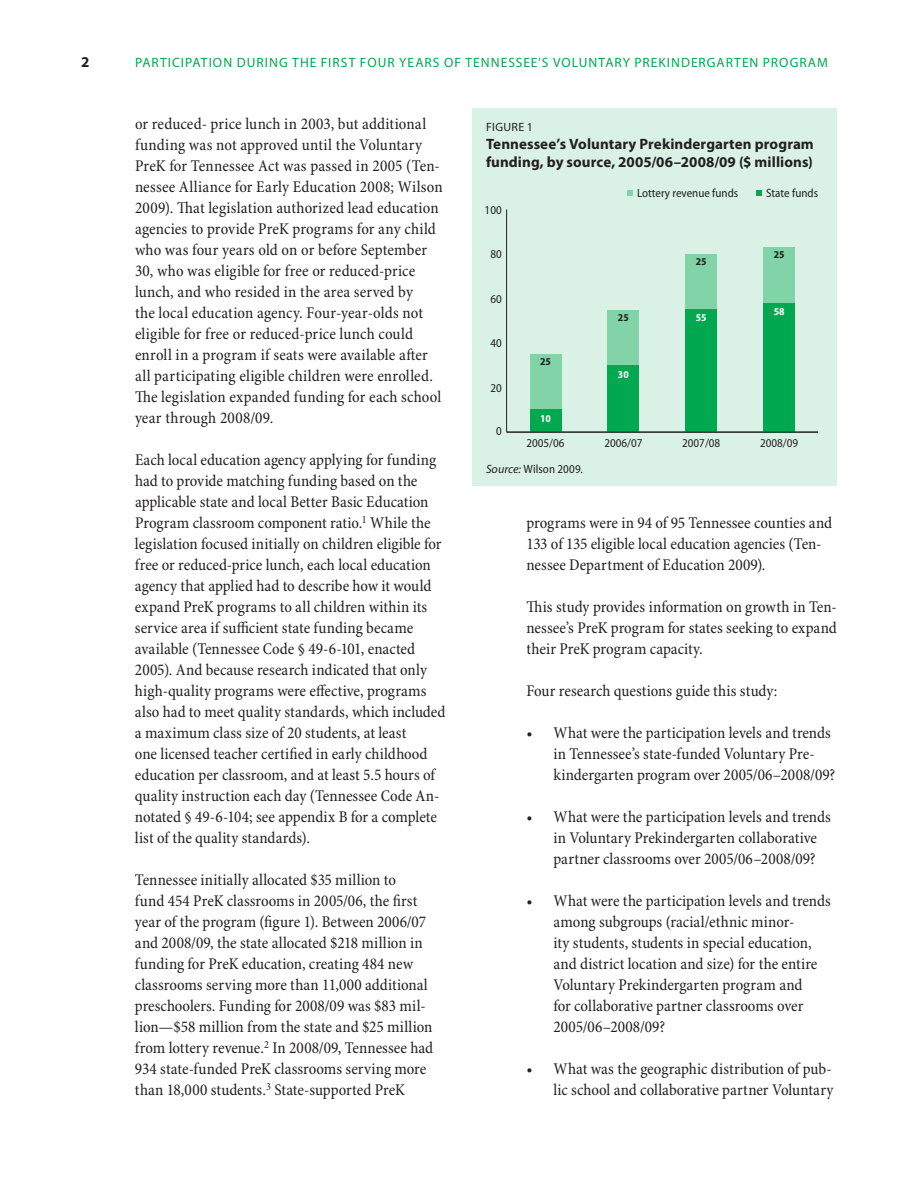
<style>
.page{position:relative;width:918px;height:1188px;background:#fff}
.page>*{position:absolute;margin:0;border:0;box-sizing:border-box;transform-origin:0 0}
.t1{font:condensed 16.5px/21px "Minion Pro";color:#231f20}
.t2{font:700 15px/18px "Myriad Pro";letter-spacing:.005em;color:#231f20}
.t3{font:13.5px "Myriad Pro";letter-spacing:.075em;color:#00a94f}
.t4{font:semi-condensed 12px "Myriad Pro";color:#231f20}
.t5{font:12px "Myriad Pro";letter-spacing:.03em;color:#231f20}
.t6{font:700 semi-condensed 10.5px "Myriad Pro";color:#fff}
.t7{font:700 semi-condensed 10.5px "Myriad Pro";color:#231f20}
.s1{font-style:italic;font-stretch:normal}
</style>
<div class="page">
<div style="left:472px;top:108px;width:365px;height:378px;background:#d9f2e5"></div>
<hr style="left:506px;top:210px;width:1px;height:222px;background:#231f20">
<div style="left:530px;top:354px;width:31px;height:56px;background:#80d4a7"></div>
<div style="left:608px;top:310px;width:31px;height:55px;background:#80d4a7"></div>
<div style="left:686px;top:254px;width:31px;height:56px;background:#80d4a7"></div>
<div style="left:764px;top:247px;width:31px;height:56px;background:#80d4a7"></div>
<div style="left:530px;top:410px;width:31px;height:22px;background:#00a94f"></div>
<div style="left:608px;top:365px;width:31px;height:67px;background:#00a94f"></div>
<div style="left:686px;top:310px;width:31px;height:122px;background:#00a94f"></div>
<div style="left:764px;top:303px;width:31px;height:129px;background:#00a94f"></div>
<hr style="left:507px;top:432px;width:311px;height:1px;background:#231f20">
<svg style="left:627px;top:190px;width:6px;height:6px"></svg>
<svg style="left:756px;top:190px;width:6px;height:6px"></svg>
<p class="t2" style="left:81px;top:53px;width:10px">2</p>
<p class="t3" style="left:135px;top:55px;width:695px">PARTICIPATION DURING THE FIRST FOUR YEARS OF TENNESSEE’S VOLUNTARY PREKINDERGARTEN PROGRAM</p>
<p class="t1" style="left:135px;top:114px;width:309px">or reduced- price lunch in 2003, but additional funding was not approved until the Voluntary PreK for Tennessee Act was passed in 2005 (Ten&shy;nessee Alliance for Early Education 2008; Wilson 2009). That legislation authorized lead education agencies to provide PreK programs for any child who was four years old on or before September 30, who was eligible for free or reduced-price lunch, and who resided in the area served by<br>the local education agency. Four-year-olds not eligible for free or reduced-price lunch could enroll in a program if seats were available after all participating eligible children were enrolled.<br>The legislation expanded funding for each school year through 2008/09.</p>
<p class="t1" style="left:135px;top:450px;width:312px">Each local education agency applying for funding had to provide matching funding based on the applicable state and local Better Basic Education Program classroom component ratio.<sup>1</sup> While the legislation focused initially on children eligible for free or reduced-price lunch, each local education agency that applied had to describe how it would expand PreK programs to all children within its service area if sufficient state funding became available (Tennessee Code § 49-6-101, enacted 2005). And because research indicated that only high-quality programs were effective, programs also had to meet quality standards, which included a maximum class size of 20 students, at least<br>one licensed teacher certified in early childhood education per classroom, and at least 5.5 hours of quality instruction each day (Tennessee Code An&shy;notated § 49-6-104; see appendix B for a complete list of the quality standards).</p>
<p class="t1" style="left:135px;top:870px;width:300px">Tennessee initially allocated $35 million to<br>fund 454 PreK classrooms in 2005/06, the first year of the program (figure 1). Between 2006/07 and 2008/09, the state allocated $218 million in funding for PreK education, creating 484 new classrooms serving more than 11,000 additional preschoolers. Funding for 2008/09 was $83 mil&shy;lion—$58 million from the state and $25 million from lottery revenue.<sup>2</sup> In 2008/09, Tennessee had 934 state-funded PreK classrooms serving more than 18,000 students.<sup>3</sup> State-supported PreK</p>
<p class="t5" style="left:486px;top:120px;width:49px">FIGURE 1</p>
<p class="t2" style="left:486px;top:135px;width:329px">Tennessee’s Voluntary Prekindergarten program funding, by source, 2005/06–2008/09 ($ millions)</p>
<p class="t4" style="left:485px;top:203px;width:19px">100</p>
<p class="t4" style="left:490px;top:248px;width:13px">80</p>
<p class="t4" style="left:490px;top:292px;width:13px">60</p>
<p class="t4" style="left:490px;top:337px;width:13px">40</p>
<p class="t4" style="left:490px;top:381px;width:13px">20</p>
<p class="t4" style="left:496px;top:424px;width:7px">0</p>
<p class="t4" style="left:637px;top:186px;width:103px">Lottery revenue funds</p>
<p class="t4" style="left:766px;top:186px;width:53px">State funds</p>
<p class="t7" style="left:540px;top:356px;width:12px">25</p>
<p class="t6" style="left:540px;top:413px;width:12px">10</p>
<p class="t7" style="left:618px;top:312px;width:12px">25</p>
<p class="t6" style="left:618px;top:369px;width:12px">30</p>
<p class="t7" style="left:696px;top:255px;width:12px">25</p>
<p class="t6" style="left:696px;top:311px;width:12px">55</p>
<p class="t7" style="left:774px;top:249px;width:12px">25</p>
<p class="t6" style="left:774px;top:305px;width:12px">58</p>
<p class="t4" style="left:526px;top:436px;width:40px">2005/06</p>
<p class="t4" style="left:604px;top:436px;width:40px">2006/07</p>
<p class="t4" style="left:682px;top:436px;width:40px">2007/08</p>
<p class="t4" style="left:760px;top:436px;width:40px">2008/09</p>
<p class="t4" style="left:486px;top:462px;width:98px"><span class="s1">Source:</span> Wilson 2009.</p>
<p class="t1" style="left:527px;top:513px;width:307px">programs were in 94 of 95 Tennessee counties and<br>133 of 135 eligible local education agencies (Ten&shy;nessee Department of Education 2009).</p>
<p class="t1" style="left:527px;top:597px;width:312px;text-align:justify">This study provides information on growth in Ten&shy;nessee’s PreK program for states seeking to expand their PreK program capacity.</p>
<p class="t1" style="left:527px;top:681px;width:252px">Four research questions guide this study:</p>
<p class="t1" style="left:553px;top:723px;width:283px;text-indent:-27px">• What were the participation levels and trends in Tennessee’s state-funded Voluntary Pre&shy;kindergarten program over 2005/06–2008/09?</p>
<p class="t1" style="left:553px;top:807px;width:279px;text-indent:-27px">• What were the participation levels and trends in Voluntary Prekindergarten collaborative partner classrooms over 2005/06–2008/09?</p>
<p class="t1" style="left:553px;top:891px;width:279px;text-indent:-27px">• What were the participation levels and trends among subgroups (racial/ethnic minor-<br>ity students, students in special education, and district location and size) for the entire Voluntary Prekindergarten program and<br>for collaborative partner classrooms over 2005/06–2008/09?</p>
<p class="t1" style="left:527px;top:1059px;width:309px;text-align:right">• What was the geographic distribution of pub&shy;lic school and collaborative partner Voluntary</p>
</div>
